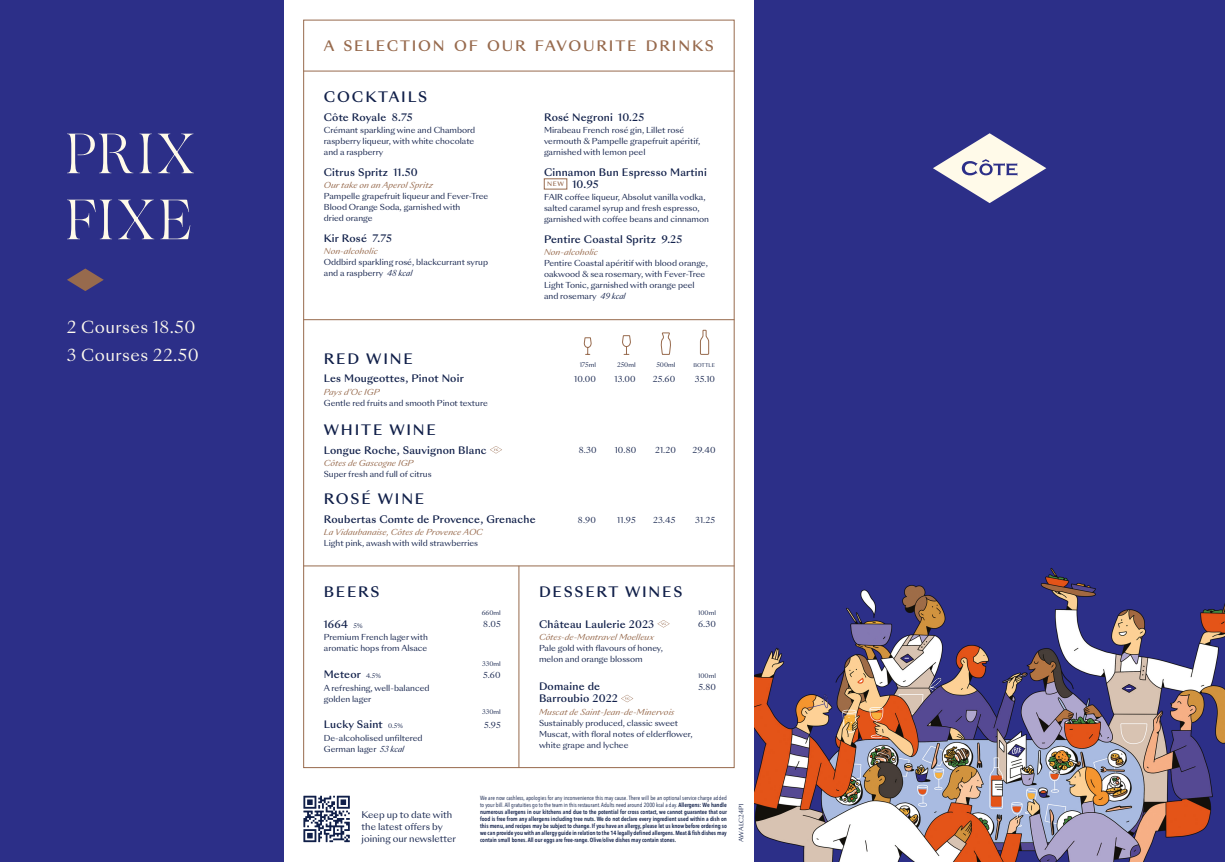
<style>
.page{position:relative;width:1225px;height:862px;background:#fff}
.page>*{position:absolute;margin:0;border:0;box-sizing:border-box;transform-origin:0 0}
.t1{font:52px/66px "Ninna";letter-spacing:.065em;color:#fffae9}
.t2{font:16px/28px "Sang Bleu Sunrise";letter-spacing:.03em;color:#fffbee}
.t3{font:500 14px "Sang Bleu Sunrise";letter-spacing:.13em;color:#101f49}
.t4{font:500 14px "Sang Bleu Sunrise";letter-spacing:.13em;color:#976a4d}
.t5{font:500 10px/12px "Sang Bleu Sunrise";letter-spacing:.02em;color:#101f49}
.t6{font:9px/12px "Sang Bleu Sunrise";color:#101f49}
.t7{font:8px/11px "Sang Bleu Sunrise";color:#101f49}
.t8{font:italic 8px "Sang Bleu Sunrise";letter-spacing:.01em;color:#976a4d}
.t9{font:600 6px/7px "Avenir Next Condensed";color:#101f49;text-align:justify}
.t10{font:6px "Sang Bleu Sunrise";color:#101f49}
.t11{font:5px "Sang Bleu Sunrise";color:#101f49}
.s1{font-style:italic}
.s2{font-weight:400;font-size:6px}
.s3{font-weight:400}
</style>
<div class="page">
<div style="left:0;top:0;width:283px;height:862px;background:#2c2f88"></div>
<svg style="left:67px;top:268px;width:37px;height:23px"></svg>
<div style="left:754px;top:0;width:471px;height:862px;background:#2c2f88"></div>
<img style="left:754px;top:568px;width:471px;height:294px">
<svg style="left:933px;top:133px;width:113px;height:70px"></svg>
<svg style="left:657px;top:620px;width:12px;height:7px"></svg>
<svg style="left:621px;top:695px;width:12px;height:7px"></svg>
<svg style="left:622px;top:335px;width:9px;height:20px"></svg>
<svg style="left:584px;top:337px;width:8px;height:18px"></svg>
<svg style="left:700px;top:330px;width:9px;height:25px"></svg>
<svg style="left:660px;top:332px;width:11px;height:23px"></svg>
<svg style="left:490px;top:446px;width:12px;height:7px"></svg>
<svg style="left:303px;top:795px;width:47px;height:47px"></svg>
<hr style="left:303px;top:566px;width:431px;height:1px;background:#976a4d">
<hr style="left:518px;top:566px;width:1px;height:202px;background:#976a4d">
<hr style="left:303px;top:319px;width:431px;height:1px;background:#976a4d">
<hr style="left:303px;top:71px;width:431px;height:1px;background:#976a4d">
<h1 class="t1" style="left:65px;top:120px;width:131px">PRIX<br>FIXE</h1>
<h2 class="t2" style="left:67px;top:313px;width:133px">2 Courses 18.50<br>3 Courses 22.50</h2>
<h3 class="t4" style="left:324px;top:36px;width:392px">A SELECTION OF OUR FAVOURITE DRINKS</h3>
<h3 class="t3" style="left:324px;top:87px;width:105px">COCKTAILS</h3>
<p class="t5" style="left:324px;top:112px;width:90px">Côte Royale 8.75</p>
<p class="t7" style="left:324px;top:125px;width:153px;text-align:justify">Crémant sparkling wine and Chambord raspberry liqueur, with white chocolate and a raspberry</p>
<p class="t5" style="left:324px;top:166px;width:95px">Citrus Spritz 11.50</p>
<p class="t8" style="left:324px;top:180px;width:111px">Our take on an Aperol Spritz</p>
<p class="t7" style="left:324px;top:191px;width:166px">Pampelle grapefruit liqueur and Fever-Tree<br>Blood Orange Soda, garnished with<br>dried orange</p>
<p class="t5" style="left:324px;top:232px;width:70px">Kir Rosé 7.75</p>
<p class="t8" style="left:324px;top:246px;width:55px">Non-alcoholic</p>
<p class="t7" style="left:324px;top:257px;width:166px">Oddbird sparkling rosé, blackcurrant syrup and a raspberry <span class="s1">48 kcal</span></p>
<p class="t5" style="left:544px;top:112px;width:102px">Rosé Negroni 10.25</p>
<p class="t7" style="left:544px;top:125px;width:158px">Mirabeau French rosé gin, Lillet rosé vermouth &amp; Pampelle grapefruit apéritif, garnished with lemon peel</p>
<p class="t5" style="left:547px;top:166px;width:161px;text-indent:-3px">Cinnamon Bun Espresso Martini<br><sup>NEW</sup> 10.95</p>
<p class="t7" style="left:544px;top:192px;width:166px">FAIR coffee liqueur, Absolut vanilla vodka, salted caramel syrup and fresh espresso, garnished with coffee beans and cinnamon</p>
<p class="t5" style="left:544px;top:233px;width:140px">Pentire Coastal Spritz 9.25</p>
<p class="t8" style="left:544px;top:247px;width:55px">Non-alcoholic</p>
<p class="t7" style="left:544px;top:258px;width:165px">Pentire Coastal apéritif with blood orange, oakwood &amp; sea rosemary, with Fever-Tree Light Tonic, garnished with orange peel and rosemary <span class="s1">49 kcal</span></p>
<h3 class="t3" style="left:324px;top:349px;width:90px">RED WINE</h3>
<p class="t5" style="left:324px;top:373px;width:141px">Les Mougeottes, Pinot Noir</p>
<p class="t8" style="left:324px;top:386px;width:57px">Pays dʼOc IGP</p>
<p class="t7" style="left:324px;top:397px;width:165px">Gentle red fruits and smooth Pinot texture</p>
<h3 class="t3" style="left:324px;top:420px;width:114px">WHITE WINE</h3>
<p class="t5" style="left:324px;top:444px;width:164px">Longue Roche, Sauvignon Blanc</p>
<p class="t8" style="left:324px;top:457px;width:91px">Côtes de Gascogne IGP</p>
<p class="t7" style="left:324px;top:469px;width:109px">Super fresh and full of citrus</p>
<h3 class="t3" style="left:324px;top:489px;width:102px">ROSÉ WINE</h3>
<p class="t5" style="left:324px;top:513px;width:213px">Roubertas Comte de Provence, Grenache</p>
<p class="t8" style="left:324px;top:526px;width:161px">La Vidaubanaise, Côtes de Provence AOC</p>
<p class="t7" style="left:324px;top:538px;width:156px">Light pink, awash with wild strawberries</p>
<p class="t10" style="left:579px;top:361px;width:18px">175ml</p>
<p class="t10" style="left:617px;top:361px;width:20px">250ml</p>
<p class="t10" style="left:656px;top:361px;width:21px">500ml</p>
<p class="t11" style="left:693px;top:361px;width:23px">BOTTLE</p>
<p class="t7" style="left:574px;top:374px;width:23px">10.00</p>
<p class="t7" style="left:614px;top:374px;width:23px">13.00</p>
<p class="t7" style="left:653px;top:374px;width:24px">25.60</p>
<p class="t7" style="left:695px;top:374px;width:22px">35.10</p>
<p class="t7" style="left:579px;top:445px;width:19px">8.30</p>
<p class="t7" style="left:615px;top:445px;width:23px">10.80</p>
<p class="t7" style="left:655px;top:445px;width:22px">21.20</p>
<p class="t7" style="left:692px;top:445px;width:25px">29.40</p>
<p class="t7" style="left:578px;top:514px;width:20px">8.90</p>
<p class="t7" style="left:617px;top:514px;width:20px">11.95</p>
<p class="t7" style="left:653px;top:514px;width:24px">23.45</p>
<p class="t7" style="left:695px;top:514px;width:22px">31.25</p>
<h3 class="t3" style="left:324px;top:582px;width:57px">BEERS</h3>
<h3 class="t3" style="left:539px;top:582px;width:145px">DESSERT WINES</h3>
<p class="t5" style="left:324px;top:618px;width:40px">1664 <span class="s2">5%</span></p>
<p class="t7" style="left:324px;top:632px;width:106px">Premium French lager with aromatic hops from Alsace</p>
<p class="t10" style="left:482px;top:609px;width:21px">660ml</p>
<p class="t7" style="left:483px;top:619px;width:19px">8.05</p>
<p class="t10" style="left:482px;top:659px;width:20px">330ml</p>
<p class="t5" style="left:539px;top:618px;width:117px">Château Laulerie 2023</p>
<p class="t8" style="left:539px;top:631px;width:116px">Côtes-de-Montravel Moelleux</p>
<p class="t7" style="left:539px;top:643px;width:126px">Pale gold with flavours of honey, melon and orange blossom</p>
<p class="t10" style="left:698px;top:609px;width:19px">100ml</p>
<p class="t7" style="left:698px;top:619px;width:19px">6.30</p>
<p class="t5" style="left:324px;top:669px;width:59px">Meteor <span class="s2">4.5%</span></p>
<p class="t7" style="left:324px;top:682px;width:107px">A refreshing, well-balanced golden lager</p>
<p class="t5" style="left:324px;top:719px;width:81px">Lucky Saint <span class="s2">0.5%</span></p>
<p class="t7" style="left:324px;top:732px;width:100px">De-alcoholised unfiltered<br>German lager <span class="s1">53 kcal</span></p>
<p class="t7" style="left:483px;top:670px;width:19px">5.60</p>
<p class="t10" style="left:482px;top:708px;width:20px">330ml</p>
<p class="t7" style="left:484px;top:719px;width:18px">5.95</p>
<p class="t10" style="left:698px;top:672px;width:19px">100ml</p>
<p class="t7" style="left:698px;top:682px;width:19px">5.80</p>
<p class="t5" style="left:539px;top:681px;width:80px">Domaine de<br>Barroubio 2022</p>
<p class="t8" style="left:539px;top:706px;width:137px">Muscat de Saint-Jean-de-Minervois</p>
<p class="t7" style="left:539px;top:717px;width:155px">Sustainably produced, classic sweet<br>Muscat, with floral notes of elderflower, white grape and lychee</p>
<p class="t6" style="left:361px;top:809px;width:96px">Keep up to date with the latest offers by joining our newsletter</p>
<p class="t9" style="left:480px;top:794px;width:248px"><span class="s3">We are now cashless, apologies for any inconvenience this may cause. There will be an optional service charge added to your bill. All gratuities go to the team in this restaurant. Adults need around 2000 kcal a day.</span> Allergens: We handle numerous allergens in our kitchens and due to the potential for cross contact, we cannot guarantee that our food is free from any allergens including tree nuts. We do not declare every ingredient used within a dish on this menu, and recipes may be subject to change. If you have an allergy, please let us know before ordering so we can provide you with an allergy guide in relation to the 14 legally defined allergens. Meat &amp; fish dishes may contain small bones. All our eggs are free-range. Olive/olive dishes may contain stones.</p>
<p class="t10" style="left:737px;top:842px;width:40px;rotate:-90deg">AWALC24P1</p>
</div>
